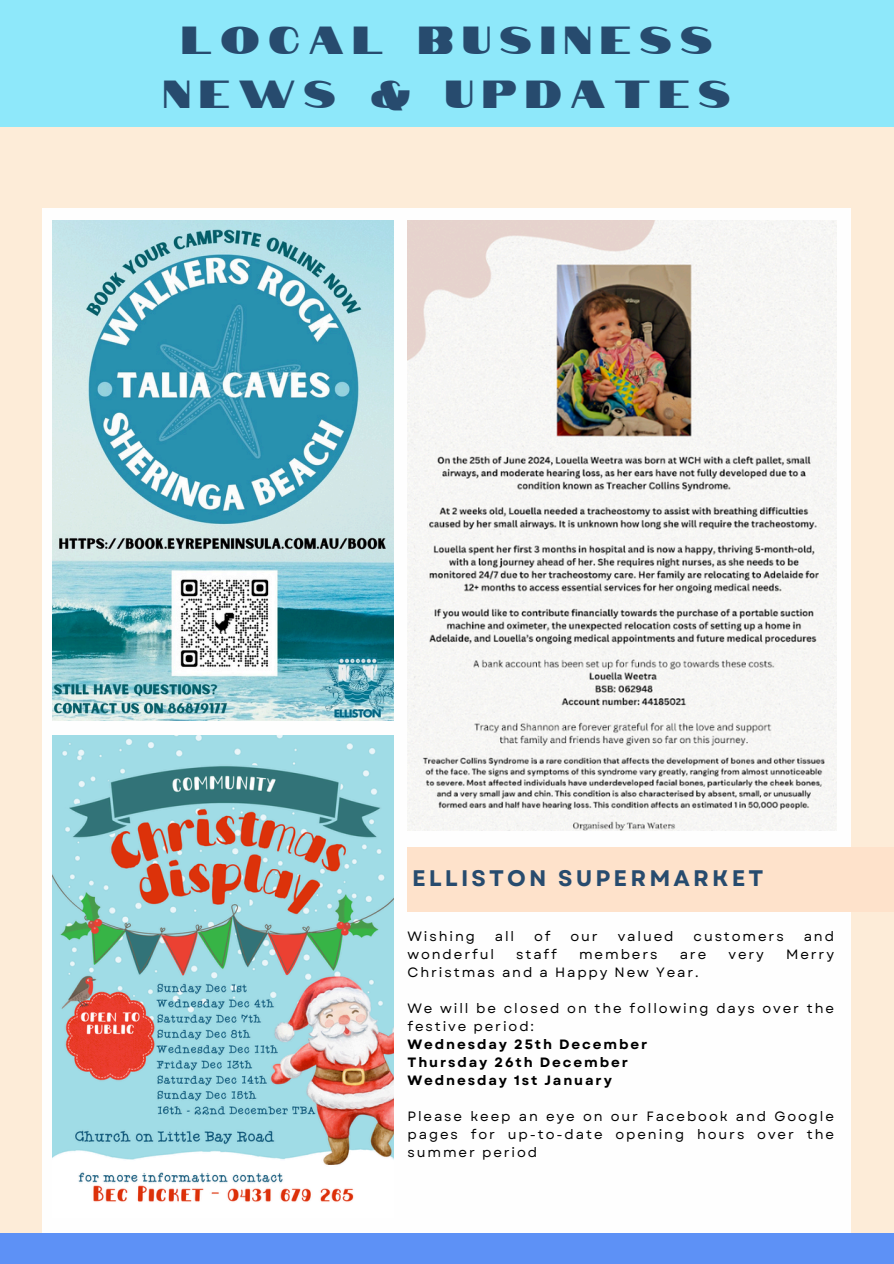
<style>
.page{position:relative;width:894px;height:1264px;background:#fff}
.page>*{position:absolute;margin:0;border:0;box-sizing:border-box;transform-origin:0 0}
.t1{font:39px/54px "Notable";letter-spacing:.225em;color:#274b6e;text-align:center}
.t2{font:700 22.5px "Garet";letter-spacing:.14em;color:#274b6e}
.t3{font:13.5px/18px "Garet";letter-spacing:.14em;color:#000}
.t4{font:700 13.5px "Garet";letter-spacing:.14em;color:#000}
</style>
<div class="page">
<div style="left:0;top:0;width:893px;height:1263px;background:#fdecd8"></div>
<div style="left:0;top:0;width:893px;height:127px;background:#8ee8fa"></div>
<div style="left:0;top:1232px;width:893px;height:31px;background:#5d91f6"></div>
<div style="left:43px;top:208px;width:807px;height:1024px;background:#fefefe"></div>
<img style="left:53px;top:220px;width:340px;height:500px">
<img style="left:407px;top:220px;width:429px;height:610px">
<div style="left:407px;top:847px;width:486px;height:64px;background:#fee2cb"></div>
<img style="left:53px;top:735px;width:340px;height:467px">
<p class="t1" style="left:163px;top:8px;width:568px">LOCAL BUSINESS<br>NEWS &amp; UPDATES</p>
<h1 class="t2" style="left:412px;top:862px;width:353px">ELLISTON SUPERMARKET</h1>
<p class="t3" style="left:407px;top:927px;width:69px">Wishing</p>
<p class="t3" style="left:494px;top:927px;width:21px">all</p>
<p class="t3" style="left:534px;top:927px;width:18px">of</p>
<p class="t3" style="left:570px;top:927px;width:29px">our</p>
<p class="t3" style="left:617px;top:927px;width:57px">valued</p>
<p class="t3" style="left:693px;top:927px;width:92px">customers</p>
<p class="t3" style="left:803px;top:927px;width:32px">and</p>
<p class="t3" style="left:407px;top:945px;width:88px">wonderful</p>
<p class="t3" style="left:516px;top:945px;width:42px">staff</p>
<p class="t3" style="left:579px;top:945px;width:80px">members</p>
<p class="t3" style="left:679px;top:945px;width:28px">are</p>
<p class="t3" style="left:728px;top:945px;width:37px">very</p>
<p class="t3" style="left:785px;top:945px;width:49px">Merry</p>
<p class="t3" style="left:407px;top:963px;width:293px">Christmas and a Happy New Year.</p>
<p class="t3" style="left:407px;top:999px;width:428px">We will be closed on the following days over the festive period:</p>
<p class="t4" style="left:407px;top:1034px;width:241px">Wednesday 25th December</p>
<p class="t4" style="left:407px;top:1052px;width:222px">Thursday 26th December</p>
<p class="t4" style="left:407px;top:1070px;width:206px">Wednesday 1st January</p>
<p class="t3" style="left:407px;top:1107px;width:428px;text-align:justify">Please keep an eye on our Facebook and Google pages for up-to-date opening hours over the summer period</p>
</div>
